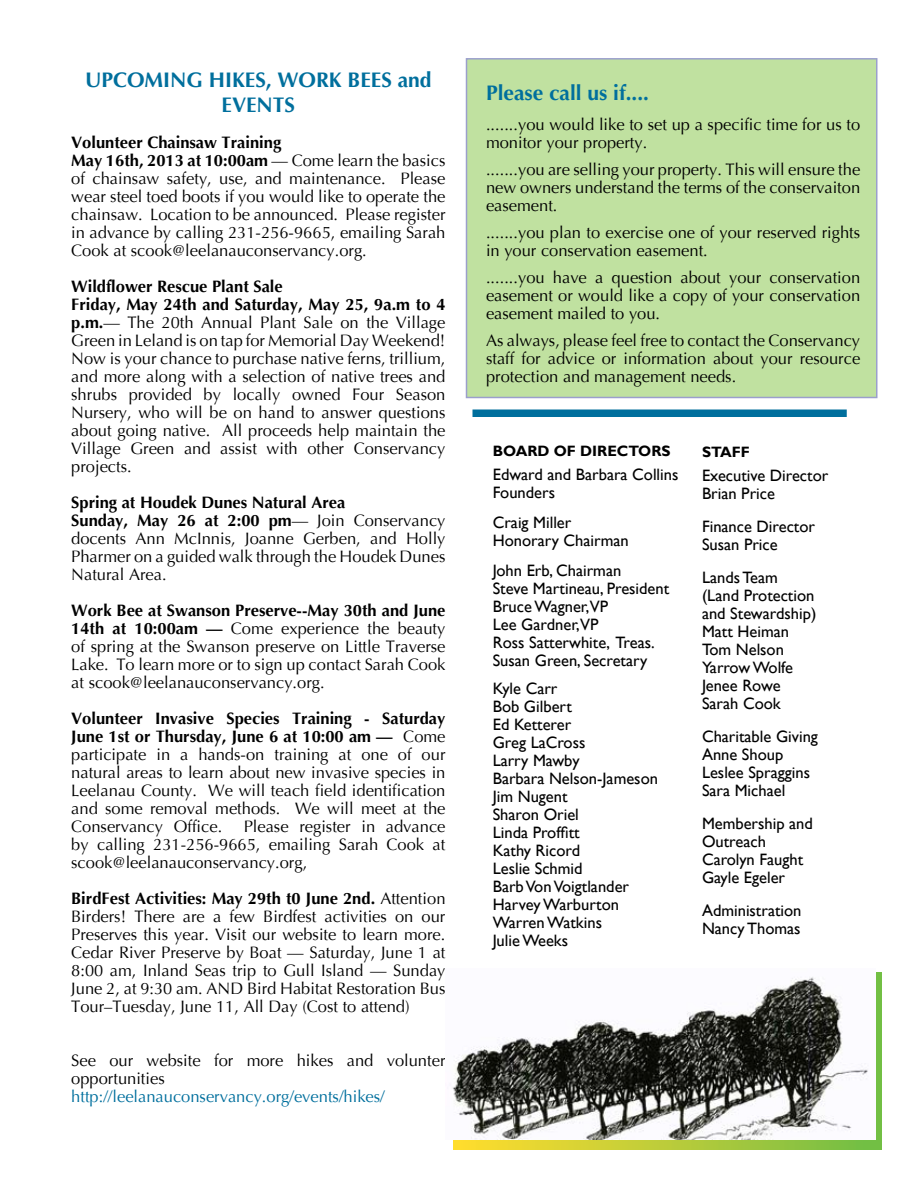
<style>
.page{position:relative;width:918px;height:1188px;background:#fff}
.page>*{position:absolute;margin:0;border:0;box-sizing:border-box;transform-origin:0 0}
.t1{font:700 21px/25.2px "Optima";color:#006f9d;text-align:center}
.t2{font:16.5px/18px "Optima";color:#000;text-align:justify}
.t3{font:16.5px/18px "Gill Sans";color:#000}
.t4{font:16.5px "Optima";color:#006f9d}
.t5{font:700 15px "Gill Sans";color:#000}
.s1{font-weight:700}
</style>
<div class="page">
<div style="left:466px;top:59px;width:411px;height:339px;background:#c0e1a0"></div>
<div style="left:453px;top:972px;width:429px;height:178px;background:linear-gradient(to right,#ffdd2d,#70bc46)"></div>
<div style="left:473px;top:410px;width:373px;height:6px;background:#006f9d"></div>
<div style="left:472px;top:410px;width:375px;height:7px;border:2px solid #006f9d"></div>
<img style="left:452px;top:972px;width:424px;height:168px">
<p class="t1" style="left:85px;top:68px;width:348px">UPCOMING HIKES, WORK BEES and<br>EVENTS</p>
<p class="t2" style="left:71px;top:134px;width:376px;text-align:left"><span class="s1">Volunteer Chainsaw Training<br>May 16th, 2013 at 10:00am</span> — Come learn the basics of chainsaw safety, use, and maintenance. Please wear steel toed boots if you would like to operate the chainsaw. Location to be announced. Please register in advance by calling 231-256-9665, emailing Sarah Cook at scook@leelanauconservancy.org.</p>
<p class="t2" style="left:71px;top:278px;width:376px;text-align:left"><span class="s1">Wildflower Rescue Plant Sale<br>Friday, May 24th and Saturday, May 25, 9a.m to 4 p.m.</span>— The 20th Annual Plant Sale on the Village Green in Leland is on tap for Memorial Day Weekend!<br>Now is your chance to purchase native ferns, trillium, and more along with a selection of native trees and shrubs provided by locally owned Four Season Nursery, who will be on hand to answer questions about going native. All proceeds help maintain the Village Green and assist with other Conservancy projects.</p>
<p class="t2" style="left:71px;top:494px;width:376px;text-align:left"><span class="s1">Spring at Houdek Dunes Natural Area<br>Sunday, May 26 at 2:00 pm</span>— Join Conservancy docents Ann McInnis, Joanne Gerben, and Holly Pharmer on a guided walk through the Houdek Dunes Natural Area.</p>
<p class="t2" style="left:71px;top:602px;width:376px"><span class="s1">Work Bee at Swanson Preserve--May 30th and June 14th at 10:00am —</span> Come experience the beauty of spring at the Swanson preserve on Little Traverse Lake. To learn more or to sign up contact Sarah Cook at scook@leelanauconservancy.org.</p>
<p class="t2" style="left:71px;top:710px;width:376px"><span class="s1">Volunteer Invasive Species Training - Saturday June 1st or Thursday, June 6 at 10:00 am —</span> Come participate in a hands-on training at one of our natural areas to learn about new invasive species in Leelanau County. We will teach field identification and some removal methods. We will meet at the Conservancy Office.</p>
<p class="t2" style="left:71px;top:818px;width:376px;text-indent:172px">Please register in advance by calling 231-256-9665, emailing Sarah Cook at scook@leelanauconservancy.org,</p>
<p class="t2" style="left:71px;top:890px;width:376px"><span class="s1">BirdFest Activities: May 29th t0 June 2nd.</span> Attention Birders! There are a few Birdfest activities on our Preserves this year. Visit our website to learn more.<br>Cedar River Preserve by Boat — Saturday, June 1 at 8:00 am, Inland Seas trip to Gull Island — Sunday June 2, at 9:30 am. AND Bird Habitat Restoration Bus Tour–Tuesday, June 11, All Day (Cost to attend)</p>
<p class="t2" style="left:71px;top:1052px;width:376px">See our website for more hikes and volunter opportunities</p>
<p class="t4" style="left:71px;top:1087px;width:315px">http://leelanauconservancy.org/events/hikes/</p>
<p class="t1" style="left:486px;top:81px;width:165px">Please call us if....</p>
<p class="t2" style="left:486px;top:116px;width:376px">.......you would like to set up a specific time for us to monitor your property.</p>
<p class="t2" style="left:486px;top:161px;width:376px">.......you are selling your property. This will ensure the new owners understand the terms of the conservaiton easement.</p>
<p class="t2" style="left:486px;top:224px;width:376px">.......you plan to exercise one of your reserved rights in your conservation easement.</p>
<p class="t2" style="left:486px;top:269px;width:376px">.......you have a question about your conservation easement or would like a copy of your conservation easement mailed to you.</p>
<p class="t2" style="left:486px;top:332px;width:376px">As always, please feel free to contact the Conservancy staff for advice or information about your resource protection and management needs.</p>
<p class="t5" style="left:493px;top:442px;width:23px">BOARD</p>
<p class="t5" style="left:554px;top:442px;width:49px">OF DIRECTORS</p>
<p class="t3" style="left:493px;top:466px;width:187px">Edward and Barbara Collins<br>Founders</p>
<p class="t3" style="left:493px;top:514px;width:138px">Craig Miller<br>Honorary Chairman</p>
<p class="t3" style="left:493px;top:562px;width:178px">John Erb, Chairman<br>Steve Martineau, President<br>Bruce Wagner,VP<br>Lee Gardner,VP<br>Ross Satterwhite, Treas.<br>Susan Green, Secretary</p>
<p class="t3" style="left:493px;top:680px;width:167px">Kyle Carr<br>Bob Gilbert<br>Ed Ketterer<br>Greg LaCross<br>Larry Mawby<br>Barbara Nelson-Jameson<br>Jim Nugent<br>Sharon Oriel<br>Linda Proffitt<br>Kathy Ricord<br>Leslie Schmid<br>Barb Von Voigtlander<br>Harvey Warburton<br>Warren Watkins<br>Julie Weeks</p>
<p class="t5" style="left:702px;top:443px;width:49px">STAFF</p>
<p class="t3" style="left:702px;top:467px;width:128px">Executive Director<br>Brian Price</p>
<p class="t3" style="left:702px;top:518px;width:115px">Finance Director<br>Susan Price</p>
<p class="t3" style="left:702px;top:569px;width:116px">Lands Team (Land Protection and Stewardship)<br>Matt Heiman<br>Tom Nelson<br>Yarrow Wolfe<br>Jenee Rowe<br>Sarah Cook</p>
<p class="t3" style="left:702px;top:728px;width:117px">Charitable Giving<br>Anne Shoup<br>Leslee Spraggins<br>Sara Michael</p>
<p class="t3" style="left:702px;top:815px;width:112px">Membership and<br>Outreach<br>Carolyn Faught<br>Gayle Egeler</p>
<p class="t3" style="left:702px;top:902px;width:101px">Administration<br>Nancy Thomas</p>
</div>
